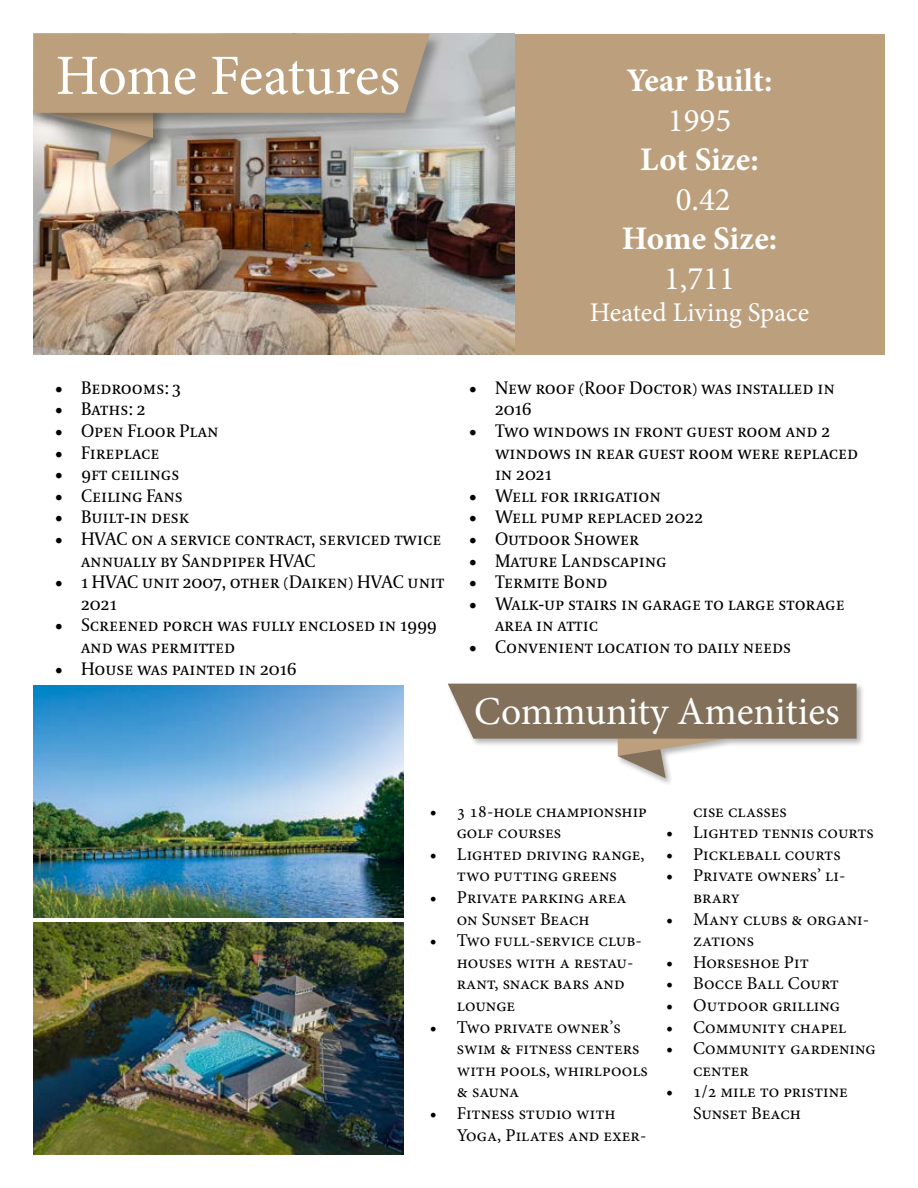
<style>
.page{position:relative;width:918px;height:1188px;background:#fff}
.page>*{position:absolute;margin:0;border:0;box-sizing:border-box;transform-origin:0 0}
.t1{font:57px "Minion Pro";color:#fff}
.t2{font:39.6px "Minion Pro";color:#fff}
.t3{font:700 33px "Minion Pro";color:#fff}
.t4{font:33px "Minion Pro";color:#fff}
.t5{font:27px "Minion Pro";color:#fff}
.t6{font:18px/21.6px "Coranto 2";color:#000}
.t7{font:18px/21.6px "Minion Pro";color:#000}
</style>
<div class="page">
<img style="left:34px;top:34px;width:481px;height:320px">
<div style="left:515px;top:34px;width:369px;height:320px;background:#bc9f7d"></div>
<img style="left:34px;top:686px;width:369px;height:232px">
<img style="left:34px;top:922px;width:369px;height:232px">
<div style="left:105px;top:106px;width:62px;height:78px;background:#000;opacity:.3"></div>
<div style="left:33px;top:33px;width:411px;height:95px;background:#000;opacity:.3"></div>
<img style="left:34px;top:34px;width:396px;height:136px">
<div style="left:55px;top:42px;width:346px;height:62px;background:#bc9f7d"></div>
<div style="left:447px;top:682px;width:418px;height:104px;background:#000;opacity:.3"></div>
<svg style="left:448px;top:684px;width:409px;height:94px"></svg>
<h1 class="t1" style="left:56px;top:38px;width:346px">Home Features</h1>
<p class="t6" style="left:54px;top:378px;width:129px">• Bedrooms: 3</p>
<p class="t6" style="left:54px;top:399px;width:93px">• Baths: 2</p>
<p class="t6" style="left:54px;top:421px;width:166px">• Open Floor Plan</p>
<p class="t6" style="left:54px;top:442px;width:107px">• Fireplace</p>
<p class="t6" style="left:54px;top:464px;width:127px">• 9ft ceilings</p>
<p class="t6" style="left:54px;top:486px;width:130px">• Ceiling Fans</p>
<p class="t6" style="left:54px;top:507px;width:137px">• Built-in desk</p>
<p class="t6" style="left:81px;top:529px;width:362px;text-indent:-27px">• HVAC on a service contract, serviced twice annually by Sandpiper HVAC</p>
<p class="t6" style="left:81px;top:572px;width:365px;text-indent:-27px">• 1 HVAC unit 2007, other (Daiken) HVAC unit<br>2021</p>
<p class="t6" style="left:81px;top:615px;width:357px;text-indent:-27px">• Screened porch was fully enclosed in 1999 and was permitted</p>
<p class="t6" style="left:54px;top:658px;width:244px">• House was painted in 2016</p>
<h3 class="t3" style="left:627px;top:57px;width:147px">Year Built:</h3>
<h3 class="t4" style="left:668px;top:98px;width:65px">1995</h3>
<h3 class="t3" style="left:640px;top:136px;width:120px">Lot Size:</h3>
<h3 class="t4" style="left:676px;top:177px;width:57px">0.42</h3>
<h3 class="t3" style="left:622px;top:216px;width:157px">Home Size:</h3>
<h3 class="t4" style="left:664px;top:256px;width:72px">1,711</h3>
<h3 class="t5" style="left:590px;top:295px;width:221px">Heated Living Space</h3>
<p class="t6" style="left:495px;top:378px;width:341px;text-indent:-27px">• New roof (Roof Doctor) was installed in<br>2016</p>
<p class="t6" style="left:495px;top:421px;width:365px;text-indent:-27px">• Two windows in front guest room and 2 windows in rear guest room were replaced in 2021</p>
<p class="t6" style="left:468px;top:486px;width:194px">• Well for irrigation</p>
<p class="t6" style="left:468px;top:507px;width:237px">• Well pump replaced 2022</p>
<p class="t6" style="left:468px;top:529px;width:173px">• Outdoor Shower</p>
<p class="t6" style="left:468px;top:550px;width:200px">• Mature Landscaping</p>
<p class="t6" style="left:468px;top:572px;width:141px">• Termite Bond</p>
<p class="t6" style="left:495px;top:594px;width:351px;text-indent:-27px">• Walk-up stairs in garage to large storage area in attic</p>
<p class="t6" style="left:468px;top:637px;width:325px">• Convenient location to daily needs</p>
<h2 class="t2" style="left:474px;top:685px;width:367px">Community Amenities</h2>
<p class="t7" style="left:457px;top:800px;width:192px;text-indent:-27px">• 3 18-hole championship golf courses</p>
<p class="t7" style="left:430px;top:843px;width:216px;text-align:center">• Lighted driving range, two putting greens</p>
<p class="t7" style="left:430px;top:887px;width:198px;text-align:center">• Private parking area on Sunset Beach</p>
<p class="t7" style="left:457px;top:930px;width:187px;text-indent:-27px">• Two full-service club&shy;houses with a restau&shy;rant, snack bars and lounge</p>
<p class="t7" style="left:457px;top:1016px;width:193px;text-indent:-27px">• Two private owner’s swim &amp; fitness centers with pools, whirlpools &amp; sauna</p>
<p class="t7" style="left:457px;top:1103px;width:191px;text-indent:-27px">• Fitness studio with<br>Yoga, Pilates and exer-</p>
<p class="t7" style="left:693px;top:800px;width:95px">cise classes</p>
<p class="t7" style="left:666px;top:822px;width:209px">• Lighted tennis courts</p>
<p class="t7" style="left:666px;top:843px;width:176px">• Pickleball courts</p>
<p class="t7" style="left:693px;top:865px;width:154px;text-indent:-27px">• Private owners’ li&shy;brary</p>
<p class="t7" style="left:693px;top:908px;width:178px;text-indent:-27px">• Many clubs &amp; organi&shy;zations</p>
<p class="t7" style="left:666px;top:951px;width:144px">• Horseshoe Pit</p>
<p class="t7" style="left:666px;top:973px;width:175px">• Bocce Ball Court</p>
<p class="t7" style="left:666px;top:995px;width:176px">• Outdoor grilling</p>
<p class="t7" style="left:666px;top:1016px;width:182px">• Community chapel</p>
<p class="t7" style="left:693px;top:1038px;width:184px;text-indent:-27px">• Community gardening center</p>
<p class="t7" style="left:693px;top:1081px;width:156px;text-indent:-27px">• 1/2 mile to pristine<br>Sunset Beach</p>
</div>
